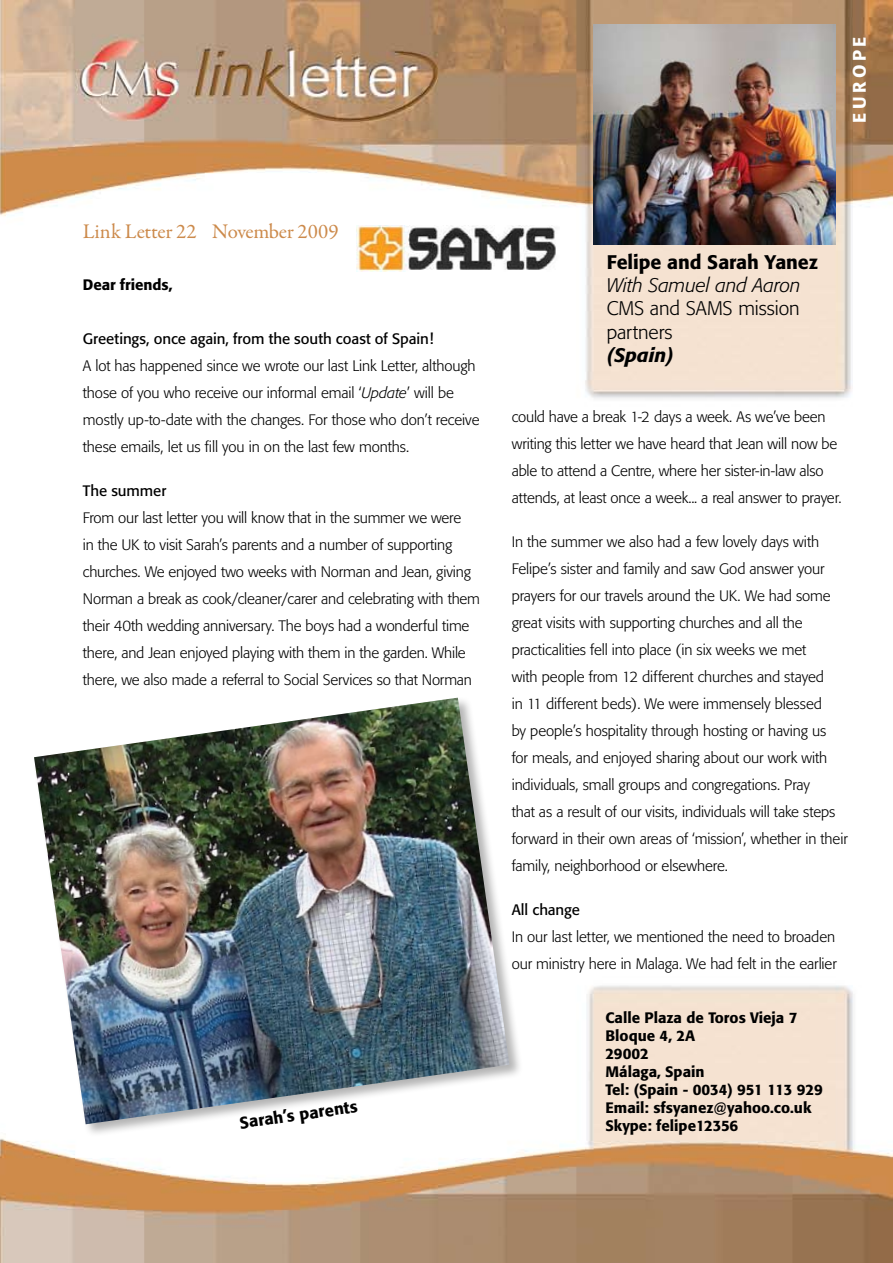
<style>
.page{position:relative;width:893px;height:1263px;background:#fff}
.page>*{position:absolute;margin:0;border:0;box-sizing:border-box;transform-origin:0 0}
.t1{font:21px "Garamond Premr Pro";letter-spacing:-.01em;color:#cc8a4b}
.t2{font:300 19.5px/23.4px "Formata";letter-spacing:-.005em;color:#000}
.t3{font:500 19.5px "Formata";letter-spacing:-.005em;color:#000}
.t4{font:italic 300 19.5px "Formata";letter-spacing:-.005em;color:#000}
.t5{font:italic 500 19.5px "Formata";letter-spacing:.005em;color:#000}
.t6{font:500 18px "Formata";letter-spacing:.2em;color:#fff}
.t7{font:500 16.5px "Formata";color:#000}
.t8{font:300 15px/27px "Formata";letter-spacing:-.01em;color:#000}
.t9{font:500 15px/18px "Formata";color:#000}
.t10{font:15px "Formata";letter-spacing:-.005em;color:#000}
.s1{font-style:italic}
</style>
<div class="page">
<img style="left:0;top:0;width:893px;height:1263px">
<div style="left:32px;top:695px;width:499px;height:449px;background:#fff"></div>
<img style="left:34px;top:698px;width:475px;height:426px">
<img style="left:593px;top:24px;width:243px;height:221px">
<img style="left:357px;top:226px;width:202px;height:45px">
<p class="t6" style="left:848px;top:123px;width:88px;rotate:-90deg">EUROPE</p>
<h1 class="t1" style="left:83px;top:219px;width:257px">Link Letter 22 November 2009</h1>
<p class="t9" style="left:83px;top:275px;width:91px">Dear friends,</p>
<p class="t10" style="left:83px;top:329px;width:352px">Greetings, once again, from the south coast of Spain!</p>
<p class="t8" style="left:83px;top:352px;width:398px">A lot has happened since we wrote our last Link Letter, although those of you who receive our informal email ‘<span class="s1">Update</span>’ will be mostly up-to-date with the changes. For those who don’t receive these emails, let us fill you in on the last few months.</p>
<p class="t10" style="left:83px;top:481px;width:85px">The summer</p>
<p class="t8" style="left:83px;top:504px;width:399px">From our last letter you will know that in the summer we were<br>in the UK to visit Sarah’s parents and a number of supporting churches. We enjoyed two weeks with Norman and Jean, giving Norman a break as cook/cleaner/carer and celebrating with them their 40th wedding anniversary. The boys had a wonderful time there, and Jean enjoyed playing with them in the garden. While there, we also made a referral to Social Services so that Norman</p>
<p class="t7" style="left:238px;top:1113px;width:121px;rotate:-8deg">Sarah’s parents</p>
<h2 class="t3" style="left:607px;top:250px;width:213px">Felipe and Sarah Yanez</h2>
<h2 class="t4" style="left:607px;top:274px;width:196px">With Samuel and Aaron</h2>
<h2 class="t2" style="left:607px;top:297px;width:195px">CMS and SAMS mission partners</h2>
<h2 class="t5" style="left:607px;top:343px;width:68px">(Spain)</h2>
<p class="t8" style="left:512px;top:403px;width:331px">could have a break 1-2 days a week. As we’ve been writing this letter we have heard that Jean will now be able to attend a Centre, where her sister-in-law also attends, at least once a week... a real answer to prayer.</p>
<p class="t8" style="left:512px;top:528px;width:337px">In the summer we also had a few lovely days with Felipe’s sister and family and saw God answer your prayers for our travels around the UK. We had some great visits with supporting churches and all the practicalities fell into place (in six weeks we met<br>with people from 12 different churches and stayed<br>in 11 different beds). We were immensely blessed<br>by people’s hospitality through hosting or having us<br>for meals, and enjoyed sharing about our work with individuals, small groups and congregations. Pray<br>that as a result of our visits, individuals will take steps forward in their own areas of ‘mission’, whether in their family, neighborhood or elsewhere.</p>
<p class="t10" style="left:512px;top:901px;width:70px">All change</p>
<p class="t8" style="left:512px;top:923px;width:327px">In our last letter, we mentioned the need to broaden our ministry here in Malaga. We had felt in the earlier</p>
<p class="t9" style="left:605px;top:1008px;width:219px">Calle Plaza de Toros Vieja 7<br>Bloque 4, 2A<br>29002<br>Málaga, Spain<br>Tel: (Spain - 0034) 951 113 929<br>Email: sfsyanez@yahoo.co.uk<br>Skype: felipe12356</p>
</div>
